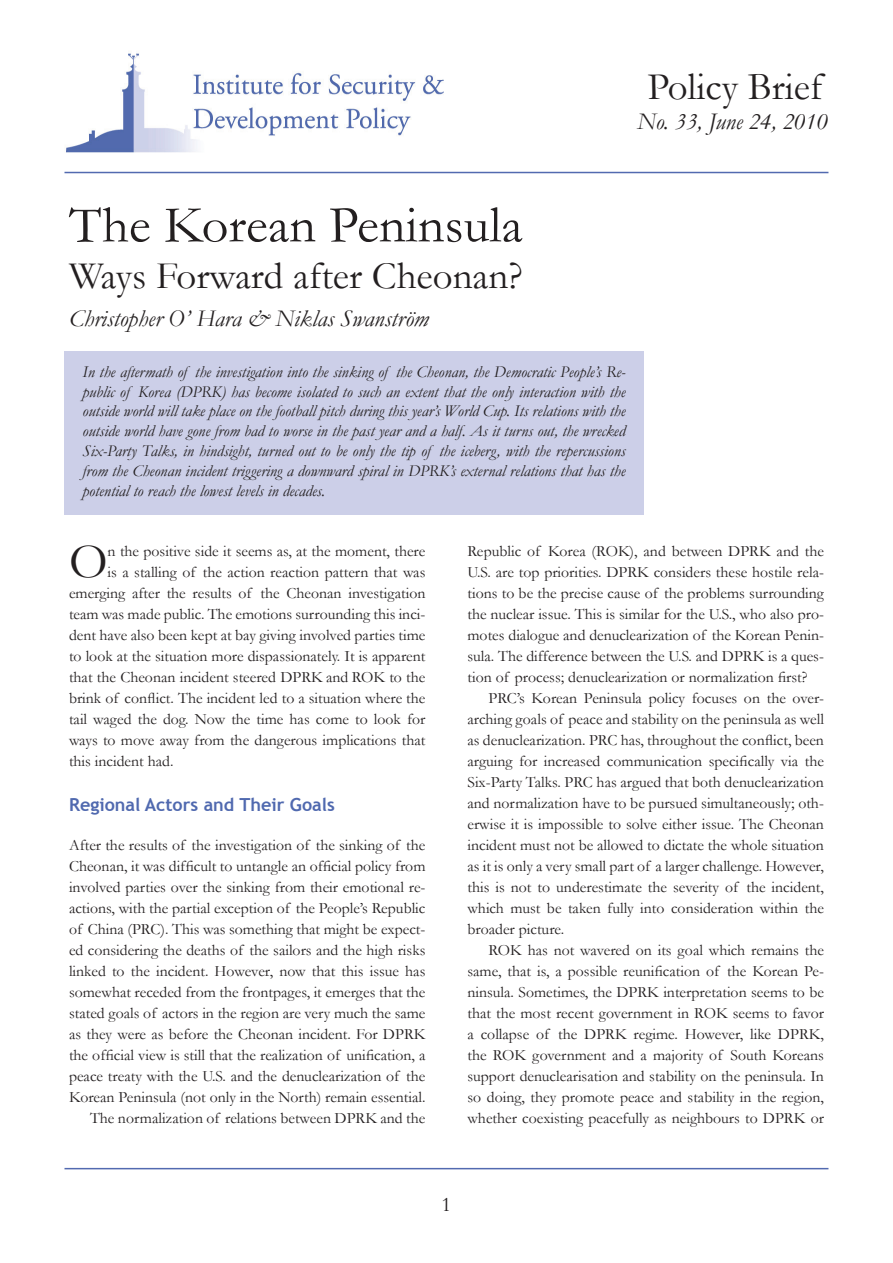
<style>
.page{position:relative;width:893px;height:1263px;background:#fff}
.page>*{position:absolute;margin:0;border:0;box-sizing:border-box;transform-origin:0 0}
.t1{font:52.5px "Garamond";color:#231f20}
.t2{font:49.5px "Garamond";color:#231f20}
.t3{font:39px "Garamond";color:#231f20}
.t4{font:italic 24px "Garamond";color:#231f20}
.t5{font:21px "Garamond";color:#231f20}
.t6{font:700 18px "Trebuchet MS";color:#5069af}
.t7{font:italic 16.5px/19.8px "Garamond";color:#231f20;text-align:justify}
.t8{font:15.75px/21px "Garamond";color:#231f20;text-align:justify}
</style>
<div class="page">
<img style="left:66px;top:53px;width:378px;height:100px">
<hr style="left:64px;top:1168px;width:764px;height:1px;background:#526ab0">
<hr style="left:64px;top:172px;width:764px;height:1px;background:#526ab0">
<div style="left:64px;top:351px;width:580px;height:163px;background:#cccfe8"></div>
<h3 class="t3" style="left:647px;top:61px;width:177px">Policy Brief</h3>
<h3 class="t4" style="left:637px;top:105px;width:192px">No. 33, June 24, 2010</h3>
<h1 class="t1" style="left:69px;top:190px;width:455px">The Korean Peninsula</h1>
<h3 class="t3" style="left:69px;top:250px;width:455px">Ways Forward after Cheonan?</h3>
<h3 class="t4" style="left:69px;top:302px;width:361px">Christopher O’ Hara &amp; Niklas Swanström</h3>
<p class="t7" style="left:82px;top:361px;width:545px">In the aftermath of the investigation into the sinking of the Cheonan, the Democratic People’s Re&shy;public of Korea (DPRK) has become isolated to such an extent that the only interaction with the outside world will take place on the football pitch during this year’s World Cup. Its relations with the outside world have gone from bad to worse in the past year and a half. As it turns out, the wrecked Six-Party Talks, in hindsight, turned out to be only the tip of the iceberg, with the repercussions from the Cheonan incident triggering a downward spiral in DPRK’s external relations that has the potential to reach the lowest levels in decades.</p>
<h2 class="t2" style="left:69px;top:528px;width:40px">O</h2>
<p class="t8" style="left:108px;top:540px;width:319px">n the positive side it seems as, at the moment, there</p>
<p class="t8" style="left:108px;top:561px;width:319px">is a stalling of the action reaction pattern that was</p>
<p class="t8" style="left:69px;top:582px;width:358px">emerging after the results of the Cheonan investigation</p>
<p class="t8" style="left:69px;top:603px;width:358px">team was made public. The emotions surrounding this inci-</p>
<p class="t8" style="left:69px;top:624px;width:358px">dent have also been kept at bay giving involved parties time</p>
<p class="t8" style="left:69px;top:645px;width:358px">to look at the situation more dispassionately. It is apparent</p>
<p class="t8" style="left:69px;top:666px;width:358px">that the Cheonan incident steered DPRK and ROK to the</p>
<p class="t8" style="left:69px;top:687px;width:358px">brink of conflict. The incident led to a situation where the</p>
<p class="t8" style="left:69px;top:708px;width:358px">tail waged the dog. Now the time has come to look for</p>
<p class="t8" style="left:69px;top:729px;width:358px">ways to move away from the dangerous implications that</p>
<p class="t8" style="left:69px;top:750px;width:106px">this incident had.</p>
<p class="t6" style="left:69px;top:793px;width:267px">Regional Actors and Their Goals</p>
<p class="t8" style="left:69px;top:834px;width:358px;text-align:right">After the results of the investigation of the sinking of the Cheonan, it was difficult to untangle an official policy from involved parties over the sinking from their emotional re&shy;actions, with the partial exception of the People’s Republic of China (PRC). This was something that might be expect&shy;ed considering the deaths of the sailors and the high risks linked to the incident. However, now that this issue has somewhat receded from the frontpages, it emerges that the stated goals of actors in the region are very much the same as they were as before the Cheonan incident. For DPRK the official view is still that the realization of unification, a peace treaty with the U.S. and the denuclearization of the Korean Peninsula (not only in the North) remain essential.<br>The normalization of relations between DPRK and the</p>
<p class="t8" style="left:467px;top:540px;width:358px">Republic of Korea (ROK), and between DPRK and the U.S. are top priorities. DPRK considers these hostile rela&shy;tions to be the precise cause of the problems surrounding the nuclear issue. This is similar for the U.S., who also pro&shy;motes dialogue and denuclearization of the Korean Penin&shy;sula. The difference between the U.S. and DPRK is a ques&shy;tion of process; denuclearization or normalization first?</p>
<p class="t8" style="left:467px;top:687px;width:358px;text-indent:21px">PRC’s Korean Peninsula policy focuses on the over&shy;arching goals of peace and stability on the peninsula as well as denuclearization. PRC has, throughout the conflict, been arguing for increased communication specifically via the Six-Party Talks. PRC has argued that both denuclearization and normalization have to be pursued simultaneously; oth&shy;erwise it is impossible to solve either issue. The Cheonan incident must not be allowed to dictate the whole situation as it is only a very small part of a larger challenge. However, this is not to underestimate the severity of the incident, which must be taken fully into consideration within the broader picture.</p>
<p class="t8" style="left:467px;top:939px;width:358px;text-indent:21px">ROK has not wavered on its goal which remains the same, that is, a possible reunification of the Korean Pe&shy;ninsula. Sometimes, the DPRK interpretation seems to be that the most recent government in ROK seems to favor a collapse of the DPRK regime. However, like DPRK, the ROK government and a majority of South Koreans support denuclearisation and stability on the peninsula. In so doing, they promote peace and stability in the region, whether coexisting peacefully as neighbours to DPRK or</p>
<h3 class="t5" style="left:442px;top:1191px;width:11px">1</h3>
</div>
